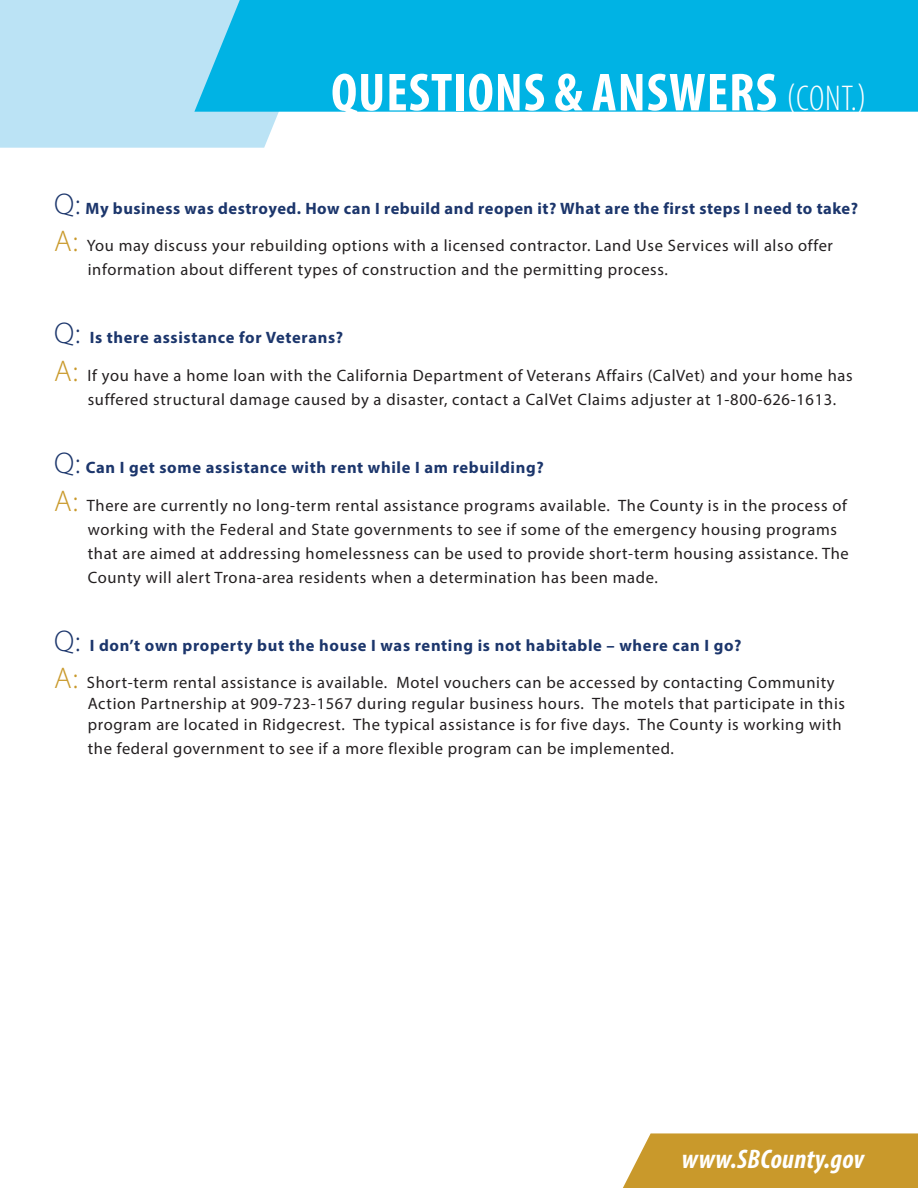
<style>
.page{position:relative;width:918px;height:1188px;background:#fff}
.page>*{position:absolute;margin:0;border:0;box-sizing:border-box;transform-origin:0 0}
.t1{font:700 condensed 54px "Myriad Pro";letter-spacing:.02em;color:#fff}
.t2{font:italic 700 condensed 27px "Myriad Pro";letter-spacing:.01em;color:#fff}
.t3{font:16.5px/24px "Myriad Pro";letter-spacing:.04em;color:#231f20}
.t4{font:700 16.5px "Myriad Pro";letter-spacing:.04em;color:#1c366c}
.s1{font-weight:300;font-size:36px}
.s2{font-weight:300;font-size:30px}
.s3{font-weight:300;font-size:30px;color:#c9992b}
</style>
<div class="page">
<div style="left:0;top:0;width:279px;height:148px;background:#bbe3f5"></div>
<div style="left:194px;top:0;width:724px;height:112px;background:#00b3e4"></div>
<div style="left:623px;top:1133px;width:295px;height:55px;background:#c9992b"></div>
<h1 class="t1" style="left:331px;top:59px;width:537px">QUESTIONS &amp; ANSWERS <span class="s1">(CONT.)</span></h1>
<p class="t4" style="left:54px;top:197px;width:806px"><span class="s2">Q:</span> My business was destroyed. How can I rebuild and reopen it? What are the first steps I need to take?</p>
<p class="t3" style="left:88px;top:233px;width:747px;text-indent:-34px"><span class="s3">A:</span> You may discuss your rebuilding options with a licensed contractor. Land Use Services will also offer information about different types of construction and the permitting process.</p>
<p class="t4" style="left:54px;top:327px;width:291px"><span class="s2">Q:</span> Is there assistance for Veterans?</p>
<p class="t3" style="left:88px;top:363px;width:766px;text-indent:-34px"><span class="s3">A:</span> If you have a home loan with the California Department of Veterans Affairs (CalVet) and your home has suffered structural damage caused by a disaster, contact a CalVet Claims adjuster at 1-800-626-1613.</p>
<p class="t4" style="left:54px;top:457px;width:491px"><span class="s2">Q:</span> Can I get some assistance with rent while I am rebuilding?</p>
<p class="t3" style="left:88px;top:493px;width:763px;text-indent:-34px"><span class="s3">A:</span> There are currently no long-term rental assistance programs available. The County is in the process of working with the Federal and State governments to see if some of the emergency housing programs that are aimed at addressing homelessness can be used to provide short-term housing assistance. The County will alert Trona-area residents when a determination has been made.</p>
<p class="t4" style="left:54px;top:635px;width:689px"><span class="s2">Q:</span> I don’t own property but the house I was renting is not habitable – where can I go?</p>
<p class="t3" style="left:88px;top:672px;width:759px;line-height:21px;text-indent:-34px"><span class="s3">A:</span> Short-term rental assistance is available. Motel vouchers can be accessed by contacting Community<br>Action Partnership at 909-723-1567 during regular business hours. The motels that participate in this program are located in Ridgecrest. The typical assistance is for five days. The County is working with</p>
<p class="t3" style="left:88px;top:737px;width:588px">the federal government to see if a more flexible program can be implemented.</p>
<h2 class="t2" style="left:682px;top:1143px;width:184px">www.SBCounty.gov</h2>
</div>
